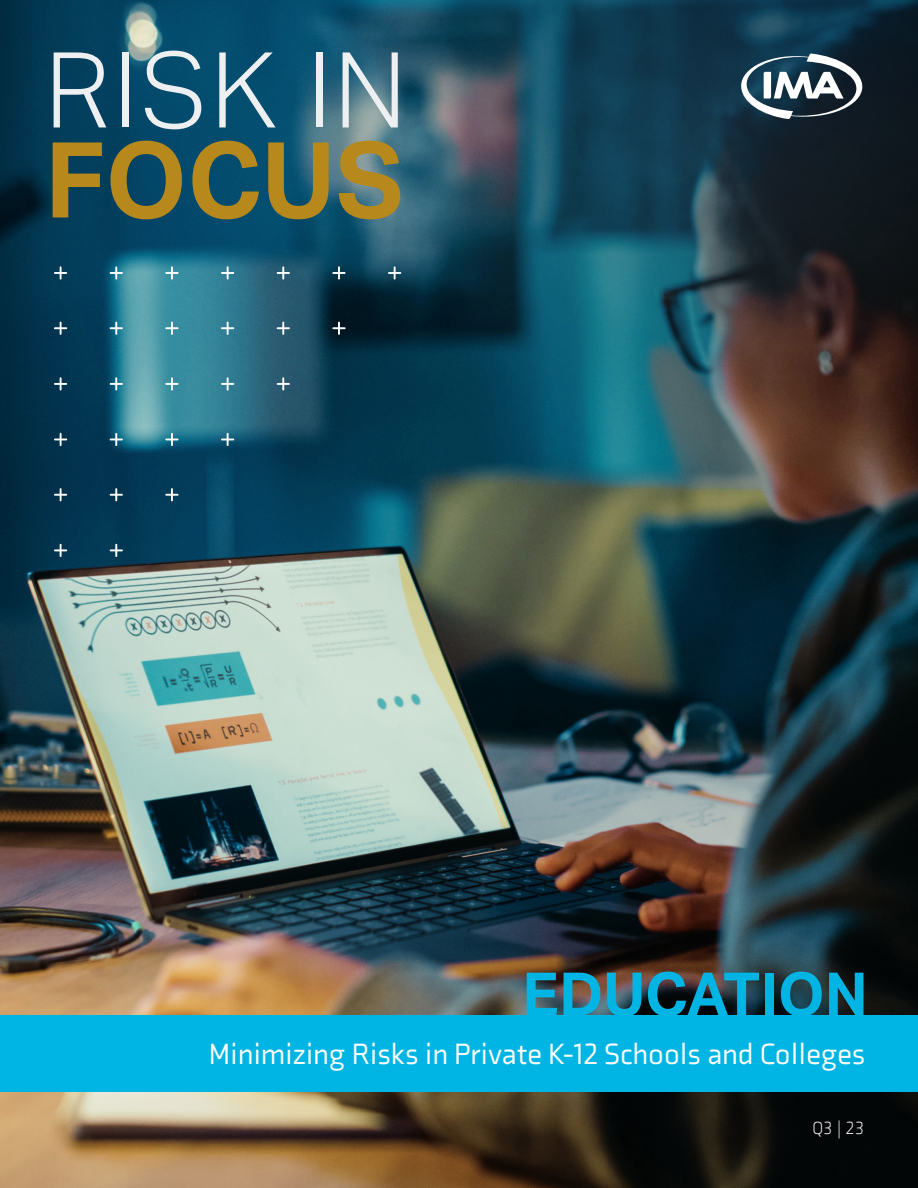
<style>
.page{position:relative;width:918px;height:1188px;background:#fff}
.page>*{position:absolute;margin:0;border:0;box-sizing:border-box;transform-origin:0 0}
.Body{font:300 105px "Aktiv Grotesk";letter-spacing:.03em;color:#eeeff0}
.Body-2{font:700 105px "Aktiv Grotesk";color:#b7891c}
.t1{font:700 60px "Aktiv Grotesk";color:#00b5e3}
.t2{font:30px "Axia";color:#fff}
.Caption_-_Audacious_Blue{font:300 18px "Axia";color:#fff}
</style>
<div class="page">
<img style="left:0;top:0;width:918px;height:1188px">
<svg style="left:374px;top:0;width:544px;height:477px;background:#2b4f5a"></svg>
<svg style="left:441px;top:0;width:477px;height:342px;background:#1a3b4a"></svg>
<svg style="left:741px;top:53px;width:121px;height:67px"></svg>
<div style="left:0;top:1015px;width:918px;height:76px;background:#00b5e3"></div>
<svg style="left:54px;top:266px;width:13px;height:14px"></svg>
<svg style="left:110px;top:266px;width:13px;height:14px"></svg>
<svg style="left:165px;top:266px;width:14px;height:14px"></svg>
<svg style="left:221px;top:266px;width:13px;height:14px"></svg>
<svg style="left:277px;top:266px;width:13px;height:14px"></svg>
<svg style="left:332px;top:266px;width:14px;height:14px"></svg>
<svg style="left:388px;top:266px;width:13px;height:14px"></svg>
<svg style="left:54px;top:322px;width:13px;height:13px"></svg>
<svg style="left:110px;top:322px;width:13px;height:13px"></svg>
<svg style="left:165px;top:322px;width:14px;height:13px"></svg>
<svg style="left:221px;top:322px;width:13px;height:13px"></svg>
<svg style="left:277px;top:322px;width:13px;height:13px"></svg>
<svg style="left:332px;top:322px;width:14px;height:13px"></svg>
<svg style="left:54px;top:377px;width:13px;height:14px"></svg>
<svg style="left:110px;top:377px;width:13px;height:14px"></svg>
<svg style="left:165px;top:377px;width:14px;height:14px"></svg>
<svg style="left:221px;top:377px;width:13px;height:14px"></svg>
<svg style="left:277px;top:377px;width:13px;height:14px"></svg>
<svg style="left:54px;top:433px;width:13px;height:13px"></svg>
<svg style="left:110px;top:433px;width:13px;height:13px"></svg>
<svg style="left:165px;top:433px;width:14px;height:13px"></svg>
<svg style="left:221px;top:433px;width:13px;height:13px"></svg>
<svg style="left:54px;top:488px;width:13px;height:13px"></svg>
<svg style="left:110px;top:488px;width:13px;height:13px"></svg>
<svg style="left:165px;top:488px;width:14px;height:13px"></svg>
<svg style="left:54px;top:544px;width:13px;height:13px"></svg>
<svg style="left:110px;top:544px;width:13px;height:13px"></svg>
<p class="Body" style="left:45px;top:30px;width:363px">RISK IN</p>
<p class="Body-2" style="left:45px;top:120px;width:360px">FOCUS</p>
<p class="t1" style="left:522px;top:960px;width:347px">EDUCATION</p>
<p class="t2" style="left:209px;top:1036px;width:658px">Minimizing Risks in Private K-12 Schools and Colleges</p>
<p class="Caption_-_Audacious_Blue" style="left:812px;top:1117px;width:53px">Q3 | 23</p>
</div>
